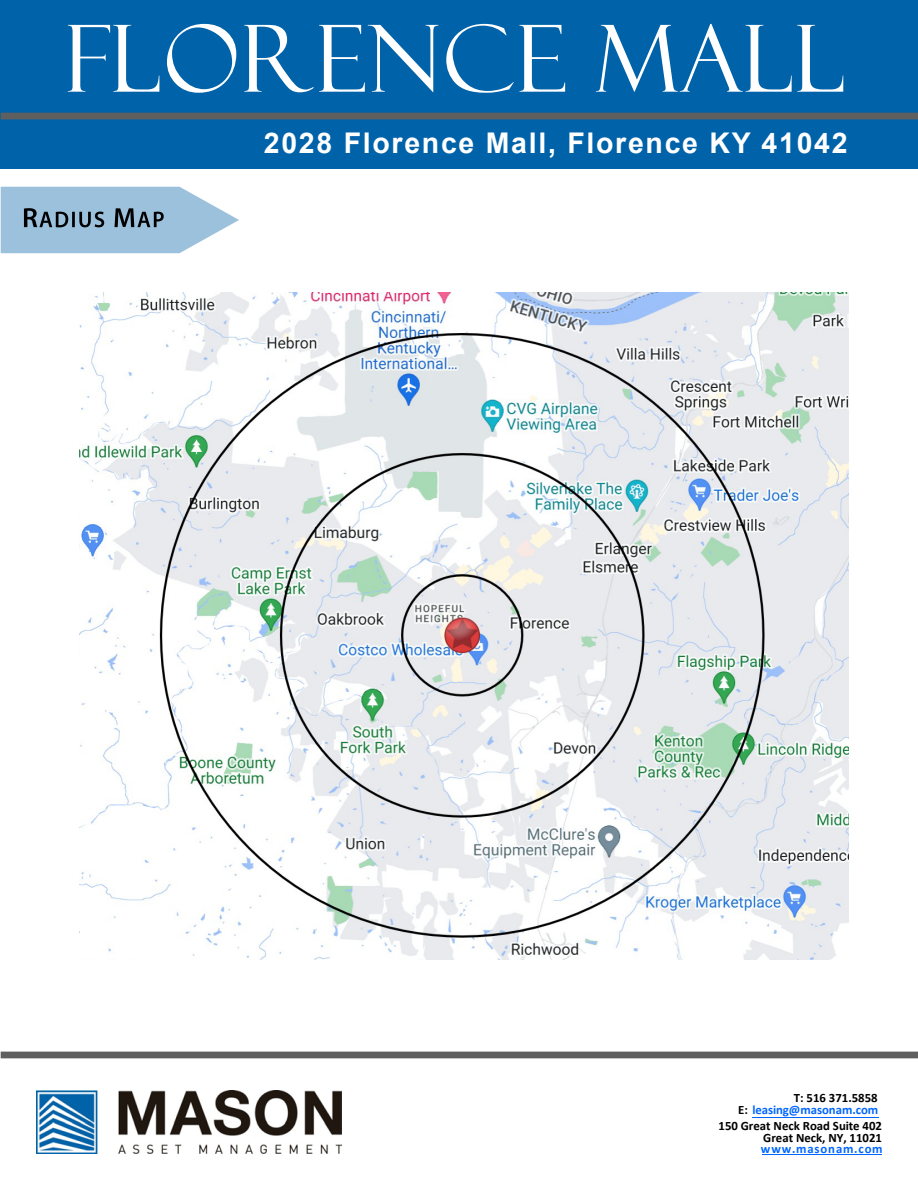
<style>
.page{position:relative;width:918px;height:1188px;background:#fff}
.page>*{position:absolute;margin:0;border:0;box-sizing:border-box;transform-origin:0 0}
.t1{font:92.85px "Felix Titling";letter-spacing:.015em;color:#fff}
.t2{font:700 28.5px "Arial";letter-spacing:.06em;color:#fff}
.t3{font:700 12.75px/12px "Calibri";color:#000;text-align:right}
.t4{font:700 12.75px/12.5px "Calibri";color:#06f;text-align:right}
.t5{font:700 12.75px "Calibri";letter-spacing:.065em;color:#06f}
.s1{color:#000}
</style>
<div class="page">
<img style="left:79px;top:292px;width:770px;height:667px">
<div style="left:0;top:0;width:918px;height:168px;background:#0062a9"></div>
<div style="left:1px;top:113px;width:917px;height:6px;background:#5f5f5f"></div>
<div style="left:1px;top:1052px;width:917px;height:6px;background:#5f5f5f"></div>
<svg style="left:1px;top:187px;width:238px;height:66px"></svg>
<img style="left:22px;top:201px;width:34px;height:33px">
<img style="left:39px;top:206px;width:74px;height:26px">
<img style="left:113px;top:201px;width:48px;height:33px">
<img style="left:137px;top:206px;width:43px;height:26px">
<img style="left:36px;top:1090px;width:305px;height:64px">
<hr style="left:752px;top:1117px;width:127px;height:1px;background:#06f">
<hr style="left:762px;top:1154px;width:120px;height:1px;background:#06f">
<h1 class="t1" style="left:65px;top:6px;width:783px">FLORENCE MALL</h1>
<h2 class="t2" style="left:264px;top:123px;width:585px">2028 Florence Mall, Florence KY 41042</h2>
<p class="t4" style="left:738px;top:1091px;width:142px"><span class="s1">T: 516 371.5858<br>E:</span> leasing@masonam.com</p>
<p class="t3" style="left:719px;top:1119px;width:165px">150 Great Neck Road Suite 402<br>Great Neck, NY, 11021</p>
<p class="t5" style="left:761px;top:1140px;width:123px">www.masonam.com</p>
</div>
